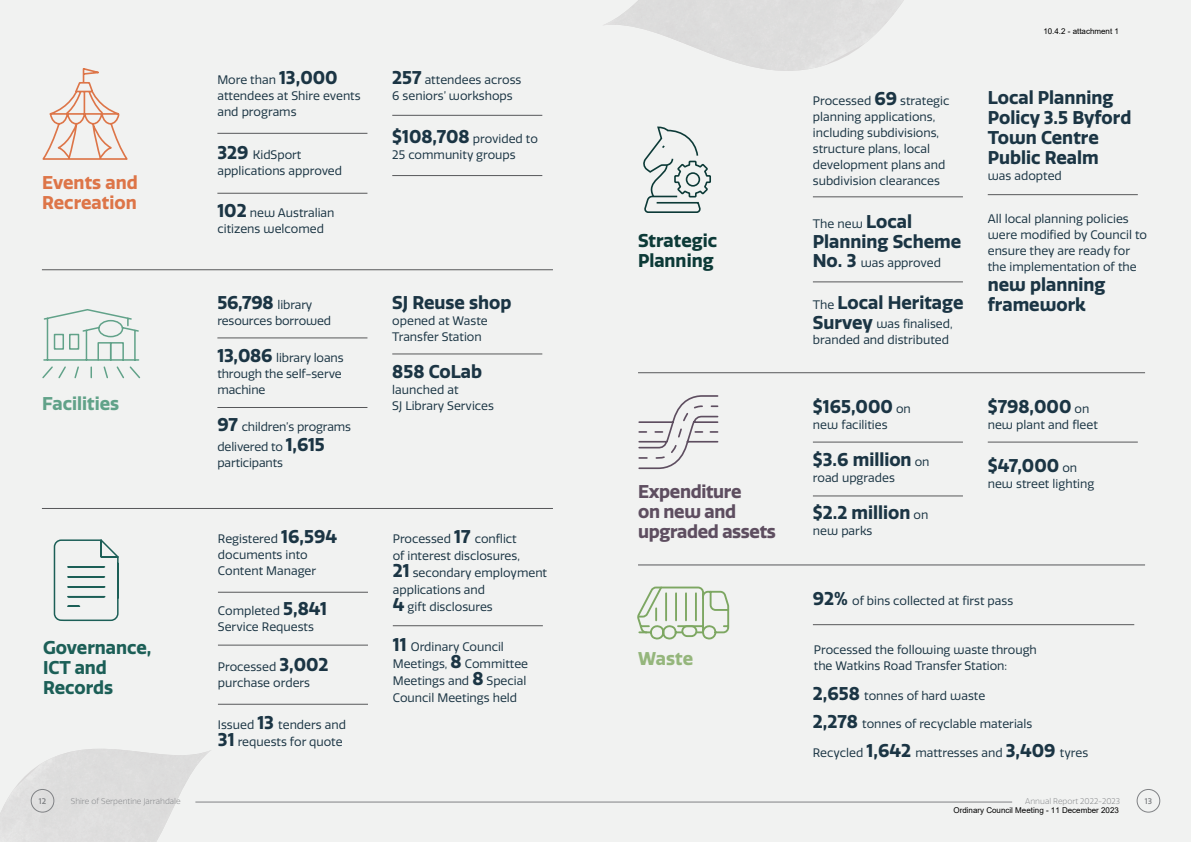
<style>
.page{position:relative;width:1191px;height:842px;background:#f1f2f1}
.page>*{position:absolute;margin:0;border:0;box-sizing:border-box;transform-origin:0 0}
.t1{font:700 18px/20px "Quatro";color:#1b3544}
.t2{font:700 18px/20px "Quatro";letter-spacing:-.02em;color:#5e4e60}
.t3{font:700 18px/20px "Quatro";color:#1c5f57}
.t4{font:700 18px/20px "Quatro";color:#dd7548}
.t5{font:700 18px/20px "Quatro";color:#0c3a37}
.t6{font:700 18px "Quatro";color:#61a289}
.t7{font:700 18px "Quatro";color:#95b67c}
.t8{font:12px/16px "Quatro";color:#1b3544}
.t9{font:8px "Arial";color:#000}
.t10{font:300 8px "Quatro";color:#808285}
.t11{font:500 8px "Quatro";color:#808285}
.s1{font-weight:700;font-size:18px}
.s2{font-weight:400;font-size:12px}
</style>
<div class="page">
<img style="left:0;top:749px;width:212px;height:93px">
<hr style="left:42px;top:269px;width:511px;height:1px;background:#57585a">
<hr style="left:638px;top:372px;width:507px;height:1px;background:#57585a">
<hr style="left:638px;top:564px;width:507px;height:1px;background:#57585a">
<hr style="left:218px;top:592px;width:150px;height:1px;background:#57585a">
<hr style="left:218px;top:645px;width:150px;height:1px;background:#57585a">
<hr style="left:218px;top:704px;width:150px;height:1px;background:#57585a">
<hr style="left:813px;top:197px;width:150px;height:1px;background:#57585a">
<hr style="left:813px;top:282px;width:150px;height:1px;background:#57585a">
<hr style="left:987px;top:194px;width:150px;height:1px;background:#57585a">
<hr style="left:393px;top:625px;width:150px;height:1px;background:#57585a">
<hr style="left:217px;top:133px;width:150px;height:1px;background:#57585a">
<hr style="left:813px;top:442px;width:150px;height:1px;background:#57585a">
<hr style="left:813px;top:496px;width:150px;height:1px;background:#57585a">
<hr style="left:813px;top:624px;width:321px;height:1px;background:#57585a">
<hr style="left:217px;top:338px;width:150px;height:1px;background:#57585a">
<hr style="left:392px;top:115px;width:150px;height:1px;background:#57585a">
<hr style="left:987px;top:442px;width:150px;height:1px;background:#57585a">
<hr style="left:392px;top:354px;width:150px;height:1px;background:#57585a">
<hr style="left:392px;top:175px;width:150px;height:1px;background:#57585a">
<hr style="left:217px;top:193px;width:150px;height:1px;background:#57585a">
<hr style="left:217px;top:407px;width:150px;height:1px;background:#57585a">
<hr style="left:42px;top:508px;width:511px;height:1px;background:#57585a">
<svg style="left:638px;top:395px;width:81px;height:75px"></svg>
<svg style="left:42px;top:68px;width:86px;height:92px"></svg>
<svg style="left:42px;top:309px;width:99px;height:70px"></svg>
<div style="left:97px;top:342px;width:14px;height:19px;border:2px solid #61a289"></div>
<svg style="left:53px;top:539px;width:66px;height:83px"></svg>
<svg style="left:643px;top:126px;width:68px;height:87px"></svg>
<svg style="left:637px;top:586px;width:93px;height:54px"></svg>
<div style="left:1137px;top:789px;width:22px;height:23px;border:1px solid #808285;border-radius:50%"></div>
<div style="left:31px;top:789px;width:23px;height:23px;border:1px solid #808285;border-radius:50%"></div>
<hr style="left:195px;top:802px;width:817px;height:1px;background:#808285">
<h1 class="t4" style="left:42px;top:173px;width:97px">Events and<br>Recreation</h1>
<h1 class="t6" style="left:42px;top:393px;width:79px">Facilities</h1>
<h1 class="t3" style="left:43px;top:638px;width:110px">Governance,<br>ICT and<br>Records</h1>
<p class="t8" style="left:217px;top:72px;width:145px">More than <span class="s1">13,000 </span>attendees at Shire events and programs</p>
<p class="t8" style="left:217px;top:147px;width:126px"><span class="s1">329</span> KidSport applications approved</p>
<p class="t8" style="left:217px;top:205px;width:119px"><span class="s1">102</span> new Australian citizens welcomed</p>
<p class="t8" style="left:217px;top:297px;width:115px"><span class="s1">56,798</span> library resources borrowed</p>
<p class="t8" style="left:217px;top:350px;width:128px"><span class="s1">13,086</span> library loans through the self-serve machine</p>
<p class="t8" style="left:217px;top:417px;width:135px;line-height:20px"><span class="s1">97</span> children’s programs delivered to <span class="s1">1,615</span></p>
<p class="t8" style="left:217px;top:455px;width:67px">participants</p>
<p class="t8" style="left:218px;top:531px;width:121px">Registered <span class="s1">16,594 </span>documents into<br>Content Manager</p>
<p class="t8" style="left:218px;top:603px;width:111px">Completed <span class="s1">5,841<br></span>Service Requests</p>
<p class="t8" style="left:218px;top:658px;width:112px">Processed <span class="s1">3,002 </span>purchase orders</p>
<p class="t8" style="left:218px;top:717px;width:130px;line-height:17px">Issued <span class="s1">13</span> tenders and<br><span class="s1">31</span> requests for quote</p>
<p class="t8" style="left:392px;top:72px;width:131px"><span class="s1">257</span> attendees across<br>6 seniors’ workshops</p>
<p class="t8" style="left:392px;top:131px;width:147px"><span class="s1">$108,708</span> provided to<br>25 community groups</p>
<h1 class="t1" style="left:392px;top:293px;width:121px">SJ Reuse shop</h1>
<p class="t8" style="left:392px;top:313px;width:97px">opened at Waste<br>Transfer Station</p>
<h1 class="t1" style="left:392px;top:362px;width:91px">858 CoLab</h1>
<p class="t8" style="left:392px;top:382px;width:103px">launched at<br>SJ Library Services</p>
<p class="t8" style="left:393px;top:530px;width:156px;line-height:17px">Processed <span class="s1">17</span> conflict<br>of interest disclosures,<br><span class="s1">21</span> secondary employment applications and<br><span class="s1">4</span> gift disclosures</p>
<p class="t8" style="left:393px;top:638px;width:137px;line-height:17px"><span class="s1">11</span> Ordinary Council<br>Meetings, <span class="s1">8</span> Committee<br>Meetings and <span class="s1">8</span> Special<br>Council Meetings held</p>
<h1 class="t5" style="left:638px;top:230px;width:81px">Strategic<br>Planning</h1>
<h1 class="t2" style="left:638px;top:482px;width:139px">Expenditure<br>on new and upgraded assets</h1>
<p class="t8" style="left:813px;top:93px;width:138px">Processed <span class="s1">69</span> strategic planning applications, including subdivisions, structure plans, local development plans and subdivision clearances</p>
<p class="t8" style="left:813px;top:216px;width:101px">The new <span class="s1">Local</span></p>
<h1 class="t1" style="left:813px;top:232px;width:150px">Planning Scheme</h1>
<p class="t8" style="left:813px;top:255px;width:130px"><span class="s1">No. 3</span> was approved</p>
<h1 class="t1" style="left:813px;top:293px;width:152px"><span class="s2">The</span> Local Heritage</h1>
<p class="t8" style="left:813px;top:316px;width:141px"><span class="s1">Survey</span> was finalised, branded and distributed</p>
<h1 class="t1" style="left:813px;top:397px;width:99px">$165,000 <span class="s2">on</span></h1>
<p class="t8" style="left:813px;top:417px;width:76px">new facilities</p>
<h1 class="t1" style="left:813px;top:450px;width:118px">$3.6 million <span class="s2">on</span></h1>
<p class="t8" style="left:813px;top:470px;width:83px">road upgrades</p>
<h1 class="t1" style="left:813px;top:503px;width:117px">$2.2 million <span class="s2">on</span></h1>
<p class="t8" style="left:813px;top:523px;width:61px">new parks</p>
<p class="t9" style="left:1043px;top:26px;width:77px">10.4.2 - attachment 1</p>
<h1 class="t1" style="left:987px;top:88px;width:145px">Local Planning<br>Policy 3.5 Byford<br>Town Centre<br>Public Realm</h1>
<p class="t8" style="left:987px;top:168px;width:76px">was adopted</p>
<p class="t8" style="left:987px;top:211px;width:161px">All local planning policies were modified by Council to ensure they are ready for the implementation of the</p>
<h1 class="t1" style="left:987px;top:275px;width:119px">new planning framework</h1>
<h1 class="t1" style="left:987px;top:397px;width:103px">$798,000 <span class="s2">on</span></h1>
<p class="t8" style="left:987px;top:417px;width:112px">new plant and fleet</p>
<h1 class="t1" style="left:987px;top:455px;width:91px">$47,000 <span class="s2">on</span></h1>
<p class="t8" style="left:987px;top:475px;width:108px">new street lighting</p>
<p class="t8" style="left:813px;top:593px;width:202px"><span class="s1">92%</span> of bins collected at first pass</p>
<h1 class="t7" style="left:638px;top:648px;width:56px">Waste</h1>
<p class="t8" style="left:814px;top:642px;width:224px">Processed the following waste through the Watkins Road Transfer Station:</p>
<p class="t8" style="left:813px;top:687px;width:174px"><span class="s1">2,658</span> tonnes of hard waste</p>
<p class="t8" style="left:813px;top:716px;width:221px"><span class="s1">2,278</span> tonnes of recyclable materials</p>
<p class="t8" style="left:813px;top:744px;width:277px">Recycled <span class="s1">1,642</span> mattresses and <span class="s1">3,409</span> tyres</p>
<p class="t11" style="left:39px;top:796px;width:9px">12</p>
<p class="t10" style="left:71px;top:796px;width:111px">Shire of Serpentine Jarrahdale</p>
<p class="t10" style="left:1025px;top:796px;width:96px">Annual Report 2022-2023</p>
<p class="t11" style="left:1144px;top:796px;width:9px">13</p>
<p class="t9" style="left:953px;top:805px;width:167px">Ordinary Council Meeting - 11 December 2023</p>
</div>
